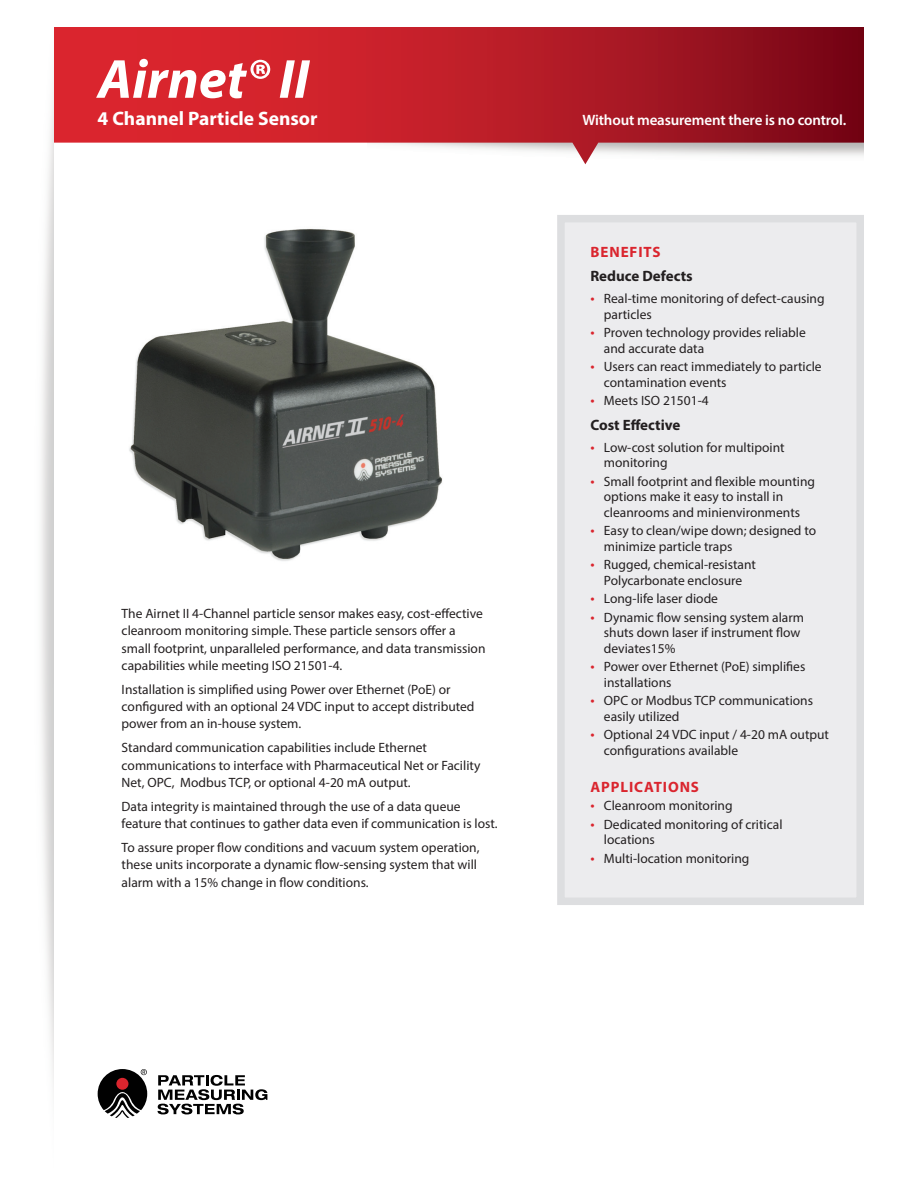
<style>
.page{position:relative;width:918px;height:1188px;background:#fff}
.page>*{position:absolute;margin:0;border:0;box-sizing:border-box;transform-origin:0 0}
.t1{font:italic 700 55.5px "Myriad Pro";color:#fff}
.t2{font:700 19.5px "Myriad Pro";color:#fff}
.t3{font:600 15px "Myriad Pro";letter-spacing:-.01em;color:#fff}
.t4{font:700 15px "Myriad Pro";color:#231f20}
.t5{font:700 15px "Myriad Pro";letter-spacing:.06em;color:#da252e}
.t6{font:13.5px/15.5px "Myriad Pro";color:#231f20}
.s1{font-size:15px;color:#da252e}
</style>
<div class="page">
<div style="left:557px;top:215px;width:307px;height:690px;background:#ececee;border:8px solid #dddee0"></div>
<svg style="left:54px;top:27px;width:810px;height:137px;background:#c23d46"></svg>
<svg style="left:158px;top:1075px;width:109px;height:39px"></svg>
<svg style="left:98px;top:1069px;width:49px;height:49px"></svg>
<div style="left:116px;top:1078px;width:12px;height:12px;background:#da252e;border-radius:50%"></div>
<img style="left:129px;top:229px;width:314px;height:332px">
<h1 class="t1" style="left:98px;top:43px;width:213px">Airnet® II</h1>
<h2 class="t2" style="left:98px;top:105px;width:221px">4 Channel Particle Sensor</h2>
<p class="t6" style="left:122px;top:605px;width:365px;line-height:17.2px">The Airnet II 4-Channel particle sensor makes easy, cost-effective cleanroom monitoring simple. These particle sensors offer a small footprint, unparalleled performance, and data transmission capabilities while meeting ISO 21501-4.</p>
<p class="t6" style="left:122px;top:680px;width:354px;line-height:17.2px">Installation is simplified using Power over Ethernet (PoE) or configured with an optional 24 VDC input to accept distributed power from an in-house system.</p>
<p class="t6" style="left:122px;top:739px;width:360px;line-height:17.2px">Standard communication capabilities include Ethernet communications to interface with Pharmaceutical Net or Facility<br>Net, OPC, Modbus TCP, or optional 4-20 mA output.</p>
<p class="t6" style="left:122px;top:797px;width:378px;line-height:17.2px">Data integrity is maintained through the use of a data queue feature that continues to gather data even if communication is lost.</p>
<p class="t6" style="left:122px;top:839px;width:359px;line-height:17.2px">To assure proper flow conditions and vacuum system operation, these units incorporate a dynamic flow-sensing system that will alarm with a 15% change in flow conditions.</p>
<p class="t3" style="left:583px;top:110px;width:265px">Without measurement there is no control.</p>
<p class="t5" style="left:591px;top:242px;width:72px">BENEFITS</p>
<p class="t4" style="left:590px;top:267px;width:104px">Reduce Defects</p>
<p class="t6" style="left:604px;top:291px;width:222px;text-indent:-14px"><span class="s1">•</span> Real-time monitoring of defect-causing particles</p>
<p class="t6" style="left:604px;top:325px;width:204px;text-indent:-14px"><span class="s1">•</span> Proven technology provides reliable and accurate data</p>
<p class="t6" style="left:604px;top:359px;width:219px;text-indent:-14px"><span class="s1">•</span> Users can react immediately to particle contamination events</p>
<p class="t6" style="left:590px;top:393px;width:120px"><span class="s1">•</span> Meets ISO 21501-4</p>
<p class="t4" style="left:590px;top:415px;width:92px">Cost Effective</p>
<p class="t6" style="left:604px;top:439px;width:182px;text-indent:-14px"><span class="s1">•</span> Low-cost solution for multipoint monitoring</p>
<p class="t6" style="left:604px;top:473px;width:213px;text-indent:-14px"><span class="s1">•</span> Small footprint and flexible mounting options make it easy to install in cleanrooms and minienvironments</p>
<p class="t6" style="left:604px;top:523px;width:214px;text-indent:-14px"><span class="s1">•</span> Easy to clean/wipe down; designed to minimize particle traps</p>
<p class="t6" style="left:590px;top:557px;width:167px;text-align:center"><span class="s1">•</span> Rugged, chemical-resistant<br>Polycarbonate enclosure</p>
<p class="t6" style="left:590px;top:591px;width:129px"><span class="s1">•</span> Long-life laser diode</p>
<p class="t6" style="left:604px;top:609px;width:202px;text-indent:-14px"><span class="s1">•</span> Dynamic flow sensing system alarm shuts down laser if instrument flow deviates15%</p>
<p class="t6" style="left:604px;top:659px;width:203px;text-indent:-14px"><span class="s1">•</span> Power over Ethernet (PoE) simplifies installations</p>
<p class="t6" style="left:604px;top:693px;width:211px;text-indent:-14px"><span class="s1">•</span> OPC or Modbus TCP communications easily utilized</p>
<p class="t6" style="left:604px;top:727px;width:227px;text-indent:-14px"><span class="s1">•</span> Optional 24 VDC input / 4-20 mA output configurations available</p>
<p class="t5" style="left:591px;top:777px;width:110px">APPLICATIONS</p>
<p class="t6" style="left:590px;top:798px;width:144px"><span class="s1">•</span> Cleanroom monitoring</p>
<p class="t6" style="left:604px;top:816px;width:180px;text-indent:-14px"><span class="s1">•</span> Dedicated monitoring of critical locations</p>
<p class="t6" style="left:590px;top:850px;width:161px"><span class="s1">•</span> Multi-location monitoring</p>
</div>
